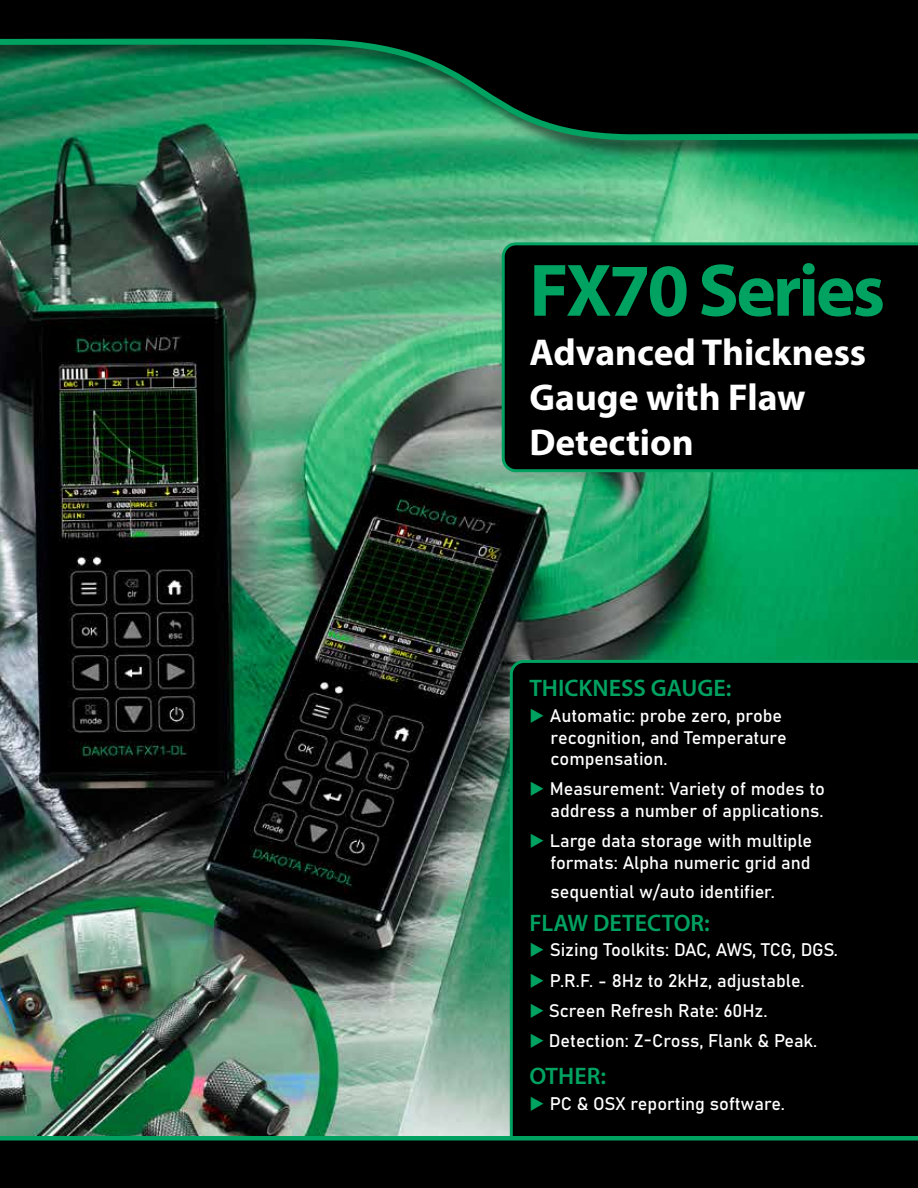
<style>
.page{position:relative;width:918px;height:1188px;background:#fff}
.page>*{position:absolute;margin:0;border:0;box-sizing:border-box;transform-origin:0 0}
.t1{font:700 75px "Myriad Pro";letter-spacing:-.04em;color:#00a261}
.t2{font:700 37.5px/45px "Myriad Pro";color:#fff}
.t3{font:600 24px "Myriad Pro";color:#00a261}
.t4{font:18px/21.6px "Bahnschrift";color:#fff}
.s1{color:#00a261}
</style>
<div class="page">
<img style="left:0;top:159px;width:918px;height:977px">
<div style="left:510px;top:660px;width:408px;height:476px;background:#000"></div>
<svg style="left:0;top:1136px;width:918px;height:52px;background:#000e08"></svg>
<div style="left:502px;top:242px;width:416px;height:230px;background:#000"></div>
<div style="left:0;top:0;width:918px;height:159px;background:#000;opacity:.5"></div>
<svg style="left:0;top:0;width:918px;height:140px;background:#0c3926"></svg>
<h1 class="t1" style="left:529px;top:242px;width:357px">FX70 Series</h1>
<h2 class="t2" style="left:529px;top:329px;width:338px">Advanced Thickness<br>Gauge with Flaw<br>Detection</h2>
<h3 class="t3" style="left:529px;top:673px;width:204px">THICKNESS GAUGE:</h3>
<p class="t4" style="left:551px;top:704px;width:238px;text-indent:-21px"><span class="s1">▶</span> Automatic: probe zero, probe recognition, and Temperature compensation.</p>
<p class="t4" style="left:529px;top:777px;width:297px;text-align:right"><span class="s1">▶</span> Measurement: Variety of modes to address a number of applications.</p>
<p class="t4" style="left:529px;top:829px;width:284px;text-align:right"><span class="s1">▶</span> Large data storage with multiple formats: Alpha numeric grid and</p>
<p class="t4" style="left:551px;top:879px;width:226px">sequential w/auto identifier.</p>
<h3 class="t3" style="left:529px;top:907px;width:182px">FLAW DETECTOR:</h3>
<p class="t4" style="left:529px;top:934px;width:310px;line-height:30.2px"><span class="s1">▶</span> Sizing Toolkits: DAC, AWS, TCG, DGS. <span class="s1">▶</span> P.R.F. - 8Hz to 2kHz, adjustable.<br><span class="s1">▶</span> Screen Refresh Rate: 60Hz.<br><span class="s1">▶</span> Detection: Z-Cross, Flank &amp; Peak.</p>
<h3 class="t3" style="left:529px;top:1061px;width:78px">OTHER:</h3>
<p class="t4" style="left:529px;top:1092px;width:257px"><span class="s1">▶</span> PC &amp; OSX reporting software.</p>
</div>
